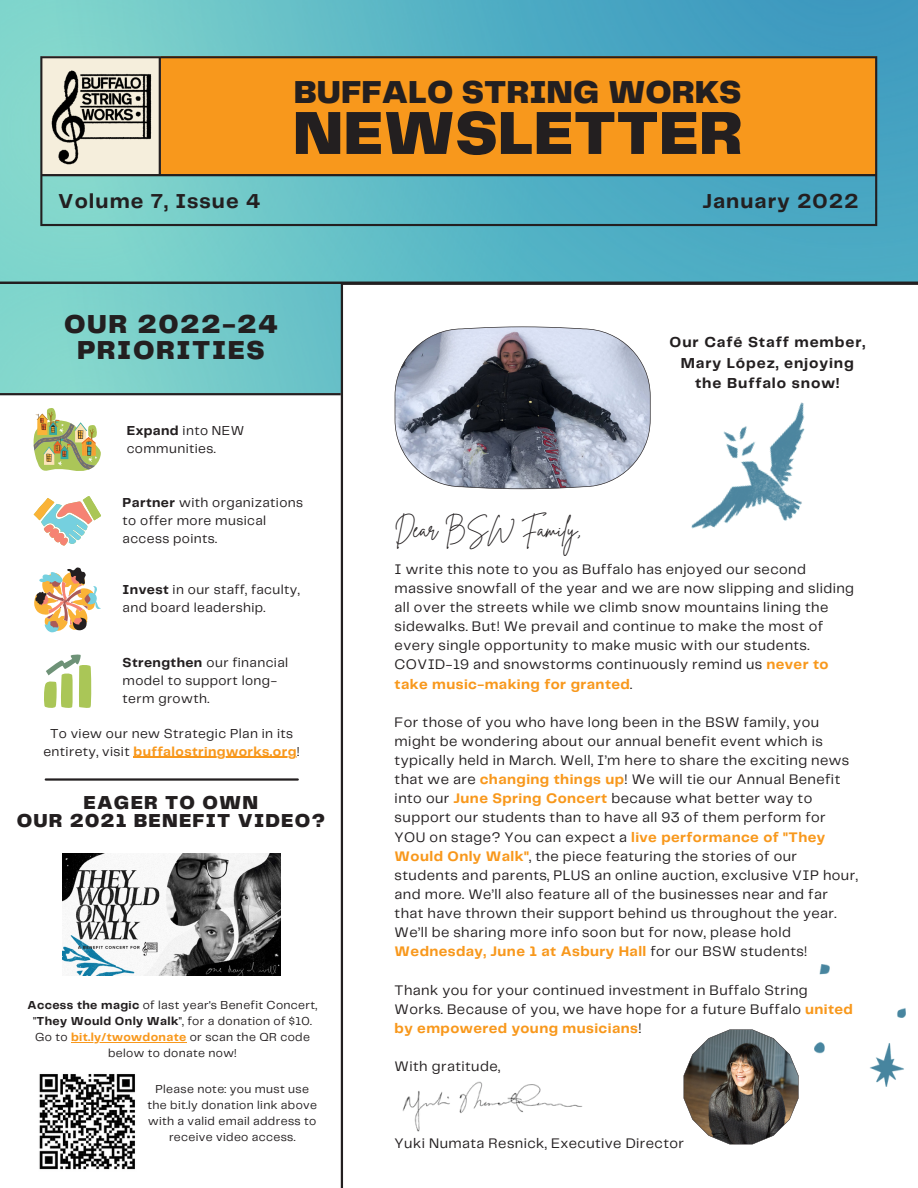
<style>
.page{position:relative;width:918px;height:1188px;background:#fff}
.page>*{position:absolute;margin:0;border:0;box-sizing:border-box;transform-origin:0 0}
.t1{font:900 63px "Telegraf";color:#231f20}
.t2{font:900 33px "Telegraf";color:#231f20}
.t3{font:900 27px/25.8px "Telegraf";letter-spacing:.06em;color:#231f20;text-align:center}
.t4{font:22.5px "Brittany Signature";color:#231f20}
.t5{font:700 21px "Telegraf";letter-spacing:.05em;color:#231f20}
.t6{font:900 19.5px "Telegraf";letter-spacing:.06em;color:#231f20}
.t7{font:700 15px/20.2px "Telegraf";letter-spacing:.06em;color:#231f20;text-align:center}
.t8{font:14.4px/19.2px "Telegraf";letter-spacing:.03em;color:#231f20}
.t9{font:13.5px/18px "Telegraf";letter-spacing:.03em;color:#231f20}
.t10{font:12px/16px "Telegraf";letter-spacing:.03em;color:#231f20;text-align:center}
.s1{font-weight:700}
.s2{font-weight:700;color:#f8981c}
</style>
<div class="page">
<img style="left:0;top:0;width:918px;height:282px">
<svg style="left:40px;top:56px;width:837px;height:170px;background:#c19f52"></svg>
<hr style="left:159px;top:57px;width:2px;height:118px;background:#231f20">
<hr style="left:42px;top:174px;width:834px;height:2px;background:#231f20">
<img style="left:42px;top:61px;width:117px;height:107px">
<svg style="left:395px;top:327px;width:239px;height:162px;background:#9196a3"></svg>
<hr style="left:0;top:282px;width:918px;height:3px;background:#231f20">
<img style="left:0;top:285px;width:341px;height:108px">
<hr style="left:341px;top:283px;width:2px;height:905px;background:#231f20">
<hr style="left:0;top:393px;width:341px;height:2px;background:#231f20">
<hr style="left:46px;top:778px;width:252px;height:3px;background:#231f20">
<svg style="left:684px;top:1030px;width:115px;height:114px"></svg>
<img style="left:402px;top:1081px;width:181px;height:51px">
<img style="left:62px;top:854px;width:219px;height:121px">
<img style="left:631px;top:352px;width:174px;height:177px">
<img style="left:815px;top:964px;width:91px;height:123px">
<img style="left:39px;top:1074px;width:96px;height:96px">
<hr style="left:71px;top:1042px;width:116px;height:1px;background:#f8981c">
<hr style="left:134px;top:757px;width:163px;height:1px;background:#f8981c">
<img style="left:34px;top:408px;width:67px;height:63px">
<svg style="left:34px;top:496px;width:67px;height:50px"></svg>
<svg style="left:34px;top:567px;width:67px;height:65px"></svg>
<svg style="left:44px;top:654px;width:48px;height:54px"></svg>
<p class="t2" style="left:294px;top:78px;width:449px">BUFFALO STRING WORKS</p>
<p class="t1" style="left:293px;top:106px;width:451px">NEWSLETTER</p>
<p class="t5" style="left:58px;top:192px;width:203px">Volume 7, Issue 4</p>
<p class="t5" style="left:703px;top:192px;width:158px">January 2022</p>
<p class="t3" style="left:64px;top:313px;width:215px">OUR 2022-24<br>PRIORITIES</p>
<p class="t9" style="left:127px;top:423px;width:119px"><span class="s1">Expand</span> into NEW communities.</p>
<p class="t9" style="left:123px;top:494px;width:182px"><span class="s1">Partner</span> with organizations to offer more musical access points.</p>
<p class="t9" style="left:123px;top:581px;width:179px"><span class="s1">Invest</span> in our staff, faculty, and board leadership.</p>
<p class="t9" style="left:123px;top:654px;width:167px"><span class="s1">Strengthen</span> our financial model to support long&shy;term growth.</p>
<p class="t9" style="left:43px;top:725px;width:258px;text-align:center">To view our new Strategic Plan in its entirety, visit <span class="s2">buffalostringworks.org</span>!</p>
<p class="t6" style="left:84px;top:794px;width:176px">EAGER TO OWN</p>
<p class="t6" style="left:17px;top:812px;width:310px">OUR 2021 BENEFIT VIDEO?</p>
<p class="t10" style="left:28px;top:997px;width:291px"><span class="s1">Access the magic</span> of last year's Benefit Concert, "<span class="s1">They Would Only Walk</span>", for a donation of $10.<br>Go to <span class="s2">bit.ly/twowdonate</span> or scan the QR code below to donate now!</p>
<p class="t10" style="left:147px;top:1081px;width:171px">Please note: you must use the bit.ly donation link above with a valid email address to receive video access.</p>
<p class="t7" style="left:670px;top:333px;width:197px">Our Café Staff member,<br>Mary López, enjoying the Buffalo snow!</p>
<p class="t4" style="left:395px;top:515px;width:188px">Dear BSW Family,</p>
<p class="t8" style="left:395px;top:560px;width:461px">I write this note to you as Buffalo has enjoyed our second massive snowfall of the year and we are now slipping and sliding all over the streets while we climb snow mountains lining the sidewalks. But! We prevail and continue to make the most of every single opportunity to make music with our students.<br>COVID-19 and snowstorms continuously remind us <span class="s2">never to take music-making for granted</span>.</p>
<p class="t8" style="left:395px;top:713px;width:465px">For those of you who have long been in the BSW family, you might be wondering about our annual benefit event which is typically held in March. Well, I’m here to share the exciting news that we are <span class="s2">changing things up</span>! We will tie our Annual Benefit into our <span class="s2">June Spring Concert</span> because what better way to support our students than to have all 93 of them perform for YOU on stage? You can expect a <span class="s2">live performance of "They Would Only Walk"</span>, the piece featuring the stories of our students and parents, PLUS an online auction, exclusive VIP hour, and more. We’ll also feature all of the businesses near and far that have thrown their support behind us throughout the year.<br>We’ll be sharing more info soon but for now, please hold <span class="s2">Wednesday, June 1 at Asbury Hall</span> for our BSW students!</p>
<p class="t8" style="left:395px;top:981px;width:460px">Thank you for your continued investment in Buffalo String<br>Works. Because of you, we have hope for a future Buffalo <span class="s2">united by empowered young musicians</span>!</p>
<p class="t8" style="left:395px;top:1057px;width:107px">With gratitude,</p>
<p class="t8" style="left:395px;top:1134px;width:291px">Yuki Numata Resnick, Executive Director</p>
</div>
